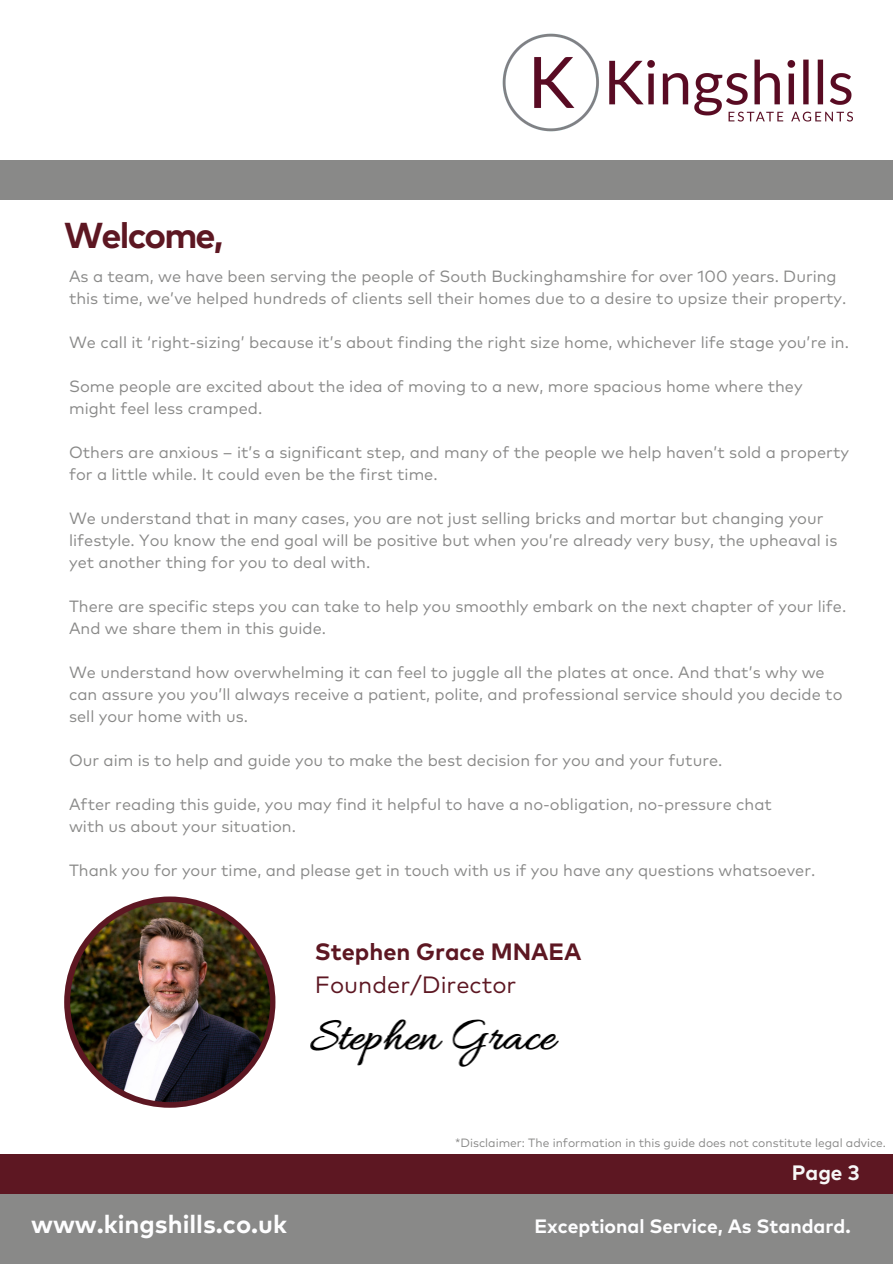
<style>
.page{position:relative;width:893px;height:1264px;background:#fff}
.page>*{position:absolute;margin:0;border:0;box-sizing:border-box;transform-origin:0 0}
.t1{font:700 36px "Mark Pro";letter-spacing:-.05em;color:#5d1722}
.t2{font:700 25.35px "Mark Pro";color:#fefeff}
.t3{font:700 23.55px "Mark Pro";color:#5d1722}
.t4{font:23.55px "Mark Pro";color:#5d1722}
.t5{font:500 20.85px "Object Sans";color:#fff}
.t6{font:700 20.85px "Mark Pro";color:#f7f7f7}
.t7{font:700 19.35px "Mark Pro";color:#fefeff}
.t8{font:16.35px/22px "Mark Pro";color:#898988}
.t9{font:12px "Mark Pro";color:#898988}
</style>
<div class="page">
<div style="left:0;top:1193px;width:892px;height:70px;background:#898988"></div>
<div style="left:0;top:160px;width:892px;height:39px;background:#898988"></div>
<div style="left:0;top:1154px;width:892px;height:39px;background:#5d1722"></div>
<img style="left:503px;top:34px;width:349px;height:98px">
<div style="left:64px;top:896px;width:211px;height:211px;background:#5d1722;border-radius:50%"></div>
<img style="left:70px;top:902px;width:200px;height:200px;border-radius:50%">
<img style="left:182px;top:967px;width:377px;height:140px">
<p class="t1" style="left:64px;top:220px;width:161px">Welcome,</p>
<p class="t8" style="left:69px;top:266px;width:778px">As a team, we have been serving the people of South Buckinghamshire for over 100 years. During this time, we’ve helped hundreds of clients sell their homes due to a desire to upsize their property.</p>
<p class="t8" style="left:69px;top:332px;width:781px">We call it ‘right-sizing’ because it’s about finding the right size home, whichever life stage you’re in.</p>
<p class="t8" style="left:69px;top:376px;width:735px">Some people are excited about the idea of moving to a new, more spacious home where they might feel less cramped.</p>
<p class="t8" style="left:69px;top:442px;width:781px">Others are anxious – it’s a significant step, and many of the people we help haven’t sold a property for a little while. It could even be the first time.</p>
<p class="t8" style="left:69px;top:508px;width:769px">We understand that in many cases, you are not just selling bricks and mortar but changing your lifestyle. You know the end goal will be positive but when you’re already very busy, the upheaval is yet another thing for you to deal with.</p>
<p class="t8" style="left:69px;top:596px;width:778px">There are specific steps you can take to help you smoothly embark on the next chapter of your life.<br>And we share them in this guide.</p>
<p class="t8" style="left:69px;top:662px;width:774px">We understand how overwhelming it can feel to juggle all the plates at once. And that’s why we can assure you you’ll always receive a patient, polite, and professional service should you decide to sell your home with us.</p>
<p class="t8" style="left:69px;top:750px;width:655px">Our aim is to help and guide you to make the best decision for you and your future.</p>
<p class="t8" style="left:69px;top:794px;width:704px">After reading this guide, you may find it helpful to have a no-obligation, no-pressure chat</p>
<p class="t8" style="left:69px;top:816px;width:228px">with us about your situation.</p>
<p class="t8" style="left:69px;top:860px;width:747px">Thank you for your time, and please get in touch with us if you have any questions whatsoever.</p>
<p class="t3" style="left:315px;top:941px;width:268px">Stephen Grace MNAEA</p>
<p class="t4" style="left:315px;top:974px;width:203px">Founder/Director</p>
<p class="t9" style="left:455px;top:1137px;width:432px">*Disclaimer: The information in this guide does not constitute legal advice.</p>
<p class="t6" style="left:791px;top:1163px;width:69px">Page 3</p>
<p class="t5" style="left:790px;top:1167px;width:72px">Page 3</p>
<p class="t2" style="left:31px;top:1213px;width:257px">www.kingshills.co.uk</p>
<p class="t7" style="left:534px;top:1217px;width:318px">Exceptional Service, As Standard.</p>
</div>
